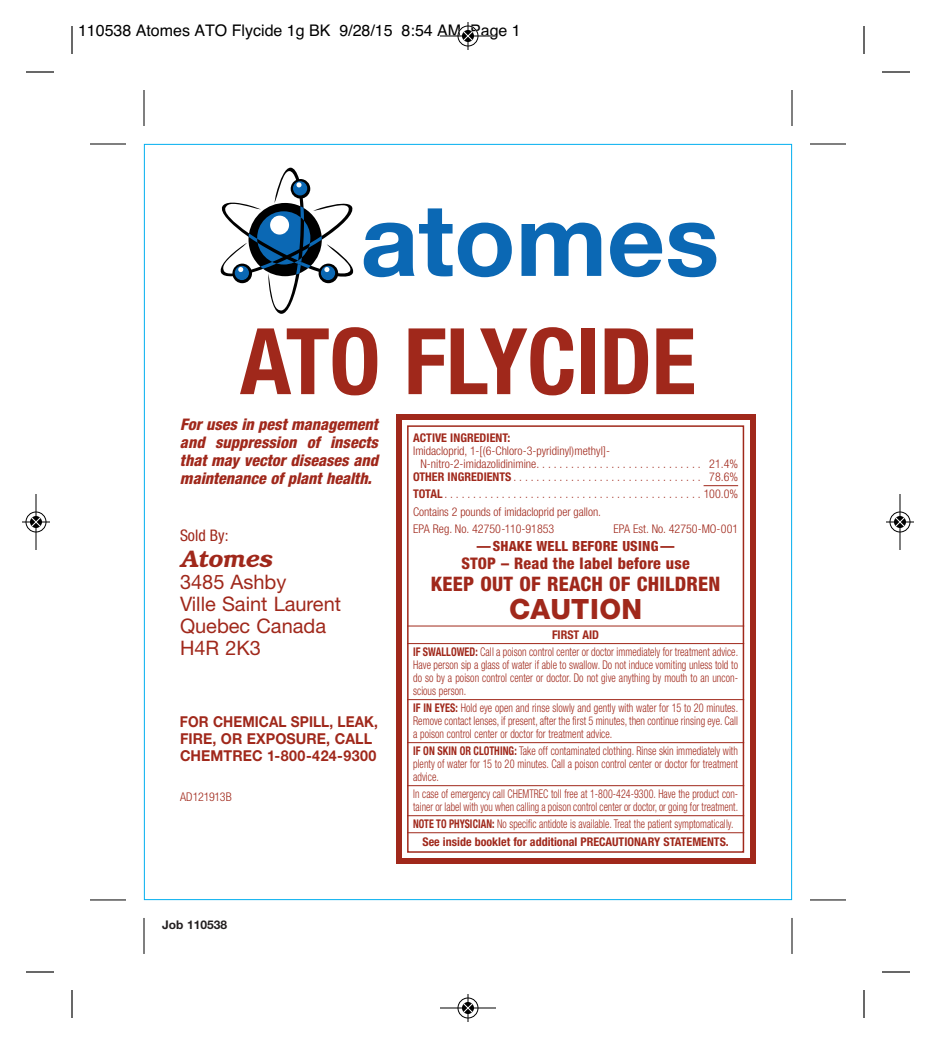
<style>
.page{position:relative;width:936px;height:1044px;background:#fff}
.page>*{position:absolute;margin:0;border:0;box-sizing:border-box;transform-origin:0 0}
.t1{font:700 condensed 92px "Helvetica Neue";letter-spacing:-.005em;color:#a0281b}
.t2{font:800 28px "Helvetica Neue";letter-spacing:.005em;color:#a0281b}
.t3{font:italic 600 24px "Bookman";color:#a0281b}
.t4{font:20px/22px "Helvetica Neue";color:#a0281b}
.t5{font:800 condensed 20px "Helvetica Neue";letter-spacing:.015em;color:#a0281b}
.t6{font:italic 800 condensed 16px/18px "Helvetica Neue";color:#a0281b;text-align:justify}
.t7{font:16px "Helvetica";color:#000}
.t8{font:800 condensed 16px "Helvetica Neue";letter-spacing:.015em;color:#a0281b}
.t9{font:condensed 16px "Helvetica Neue";color:#a0281b}
.t10{font:700 15px/17px "Helvetica Neue";letter-spacing:.005em;color:#a0281b;scale:.91 1}
.t11{font:800 condensed 14px "Helvetica Neue";letter-spacing:.015em;color:#a0281b}
.t12{font:300 condensed 12px/13px "Helvetica Neue";color:#a0281b;text-align:justify;scale:.85 1}
.t13{font:300 condensed 12px/17.4px "Helvetica Neue";color:#a0281b}
.t14{font:300 condensed 12px/13px "Helvetica Neue";color:#a0281b;scale:.83 1}
.t15{font:700 condensed 12px/18px "Helvetica Neue";color:#a0281b;text-align:center;scale:.83 1}
.t16{font:700 condensed 12px "Helvetica Neue";color:#a0281b}
.t17{font:700 12px "Helvetica Neue";color:#231f20}
.s1{font-weight:700}
.s2{font-weight:300}
</style>
<div class="page">
<div style="left:396px;top:414px;width:360px;height:450px;border:6px solid #a0281b"></div>
<div style="left:407px;top:425px;width:337px;height:428px;border:2px solid #a0281b"></div>
<hr style="left:704px;top:485px;width:34px;height:1px;background:#a0281b">
<hr style="left:407px;top:626px;width:337px;height:1px;background:#a0281b">
<hr style="left:407px;top:643px;width:337px;height:1px;background:#a0281b">
<hr style="left:407px;top:699px;width:337px;height:1px;background:#a0281b">
<hr style="left:407px;top:742px;width:337px;height:1px;background:#a0281b">
<hr style="left:407px;top:785px;width:337px;height:1px;background:#a0281b">
<hr style="left:407px;top:815px;width:337px;height:1px;background:#a0281b">
<hr style="left:407px;top:832px;width:337px;height:1px;background:#a0281b">
<svg style="left:221px;top:168px;width:133px;height:146px"></svg>
<svg style="left:364px;top:208px;width:148px;height:69px"></svg>
<svg style="left:522px;top:223px;width:79px;height:53px"></svg>
<svg style="left:610px;top:223px;width:52px;height:54px"></svg>
<svg style="left:668px;top:223px;width:48px;height:54px"></svg>
<hr style="left:90px;top:144px;width:36px;height:1px;background:#000">
<hr style="left:90px;top:900px;width:36px;height:1px;background:#000">
<hr style="left:810px;top:144px;width:36px;height:1px;background:#000">
<hr style="left:810px;top:900px;width:36px;height:1px;background:#000">
<hr style="left:144px;top:90px;width:1px;height:36px;background:#000">
<hr style="left:144px;top:918px;width:1px;height:36px;background:#000">
<hr style="left:792px;top:90px;width:1px;height:36px;background:#000">
<hr style="left:792px;top:918px;width:1px;height:36px;background:#000">
<svg style="left:72px;top:26px;width:1px;height:28px"></svg>
<svg style="left:26px;top:72px;width:28px;height:1px"></svg>
<svg style="left:864px;top:26px;width:1px;height:28px"></svg>
<svg style="left:882px;top:72px;width:28px;height:1px"></svg>
<svg style="left:72px;top:990px;width:1px;height:28px"></svg>
<svg style="left:26px;top:972px;width:28px;height:1px"></svg>
<svg style="left:864px;top:990px;width:1px;height:28px"></svg>
<svg style="left:882px;top:972px;width:28px;height:1px"></svg>
<div style="left:457px;top:25px;width:22px;height:22px;border:1px solid #fff;border-radius:50%"></div>
<hr style="left:440px;top:36px;width:56px;height:1px;background:#000">
<div style="left:458px;top:26px;width:20px;height:20px;border:1px solid #000;border-radius:50%"></div>
<svg style="left:463px;top:22px;width:10px;height:28px"></svg>
<div style="left:457px;top:997px;width:22px;height:22px;border:1px solid #fff;border-radius:50%"></div>
<hr style="left:440px;top:1008px;width:56px;height:1px;background:#000">
<div style="left:458px;top:998px;width:20px;height:20px;border:1px solid #000;border-radius:50%"></div>
<svg style="left:463px;top:994px;width:10px;height:28px"></svg>
<div style="left:25px;top:511px;width:22px;height:22px;border:1px solid #fff;border-radius:50%"></div>
<hr style="left:36px;top:494px;width:1px;height:56px;background:#000">
<div style="left:26px;top:512px;width:20px;height:20px;border:1px solid #000;border-radius:50%"></div>
<svg style="left:22px;top:517px;width:28px;height:10px"></svg>
<div style="left:889px;top:511px;width:22px;height:22px;border:1px solid #fff;border-radius:50%"></div>
<hr style="left:900px;top:494px;width:1px;height:56px;background:#000">
<div style="left:890px;top:512px;width:20px;height:20px;border:1px solid #000;border-radius:50%"></div>
<svg style="left:886px;top:517px;width:28px;height:10px"></svg>
<h3 class="t7" style="left:78px;top:25px;width:444px">110538 Atomes ATO Flycide 1g BK 9/28/15 8:54 AM Page 1</h3>
<h1 class="t1" style="left:240px;top:328px;width:457px">ATO FLYCIDE</h1>
<p class="t16" style="left:413px;top:433px;width:99px">ACTIVE INGREDIENT:</p>
<p class="t13" style="left:413px;top:443px;width:198px">Imidacloprid, 1-[(6-Chloro-3-pyridinyl)methyl]-</p>
<p class="t13" style="left:421px;top:456px;width:319px">N-nitro-2-imidazolidinimine. . . . . . . . . . . . . . . . . . . . . . . . . . . . . 21.4%</p>
<p class="t13" style="left:413px;top:469px;width:327px"><span class="s1">OTHER INGREDIENTS</span> . . . . . . . . . . . . . . . . . . . . . . . . . . . . . . . . . 78.6%</p>
<p class="t13" style="left:413px;top:486px;width:327px"><span class="s1">TOTAL</span> . . . . . . . . . . . . . . . . . . . . . . . . . . . . . . . . . . . . . . . . . . . . . 100.0%<br>Contains 2 pounds of imidacloprid per gallon.<br>EPA Reg. No. 42750-110-91853</p>
<h3 class="t6" style="left:180px;top:417px;width:203px">For uses in pest management and suppression of insects that may vector diseases and maintenance of plant health.</h3>
<p class="t13" style="left:613px;top:521px;width:126px">EPA Est. No. 42750-MO-001</p>
<p class="t11" style="left:477px;top:541px;width:199px">— SHAKE WELL BEFORE USING —</p>
<h3 class="t8" style="left:462px;top:557px;width:230px">STOP – Read the label before use</h3>
<h3 class="t5" style="left:431px;top:577px;width:291px">KEEP OUT OF REACH OF CHILDREN</h3>
<h2 class="t2" style="left:509px;top:599px;width:135px">CAUTION</h2>
<p class="t12" style="left:413px;top:627px;width:384px;line-height:17px;text-align:center"><span class="s1">FIRST AID<br>IF SWALLOWED:</span> Call a poison control center or doctor immediately for treatment advice.</p>
<p class="t12" style="left:413px;top:659px;width:384px">Have person sip a glass of water if able to swallow. Do not induce vomiting unless told to do so by a poison control center or doctor. Do not give anything by mouth to an uncon&shy;scious person.</p>
<p class="t12" style="left:413px;top:702px;width:384px"><span class="s1">IF IN EYES:</span> Hold eye open and rinse slowly and gently with water for 15 to 20 minutes.<br>Remove contact lenses, if present, after the first 5 minutes, then continue rinsing eye. Call a poison control center or doctor for treatment advice.</p>
<p class="t12" style="left:413px;top:745px;width:384px"><span class="s1">IF ON SKIN OR CLOTHING:</span> Take off contaminated clothing. Rinse skin immediately with plenty of water for 15 to 20 minutes. Call a poison control center or doctor for treatment advice.</p>
<p class="t14" style="left:413px;top:788px;width:393px">In case of emergency call CHEMTREC toll free at 1-800-424-9300. Have the product con&shy;tainer or label with you when calling a poison control center or doctor, or going for treatment.</p>
<p class="t15" style="left:413px;top:816px;width:387px">NOTE TO PHYSICIAN: <span class="s2">No specific antidote is available. Treat the patient symptomatically.<br></span>See inside booklet for additional PRECAUTIONARY STATEMENTS.</p>
<h3 class="t9" style="left:180px;top:530px;width:50px">Sold By:</h3>
<h3 class="t3" style="left:180px;top:549px;width:93px">Atomes</h3>
<h3 class="t4" style="left:180px;top:573px;width:163px">3485 Ashby<br>Ville Saint Laurent<br>Quebec Canada<br>H4R 2K3</h3>
<p class="t10" style="left:180px;top:714px;width:219px">FOR CHEMICAL SPILL, LEAK,<br>FIRE, OR EXPOSURE, CALL<br>CHEMTREC 1-800-424-9300</p>
<p class="t13" style="left:180px;top:789px;width:53px">AD121913B</p>
<p class="t17" style="left:162px;top:921px;width:67px">Job 110538</p>
</div>
